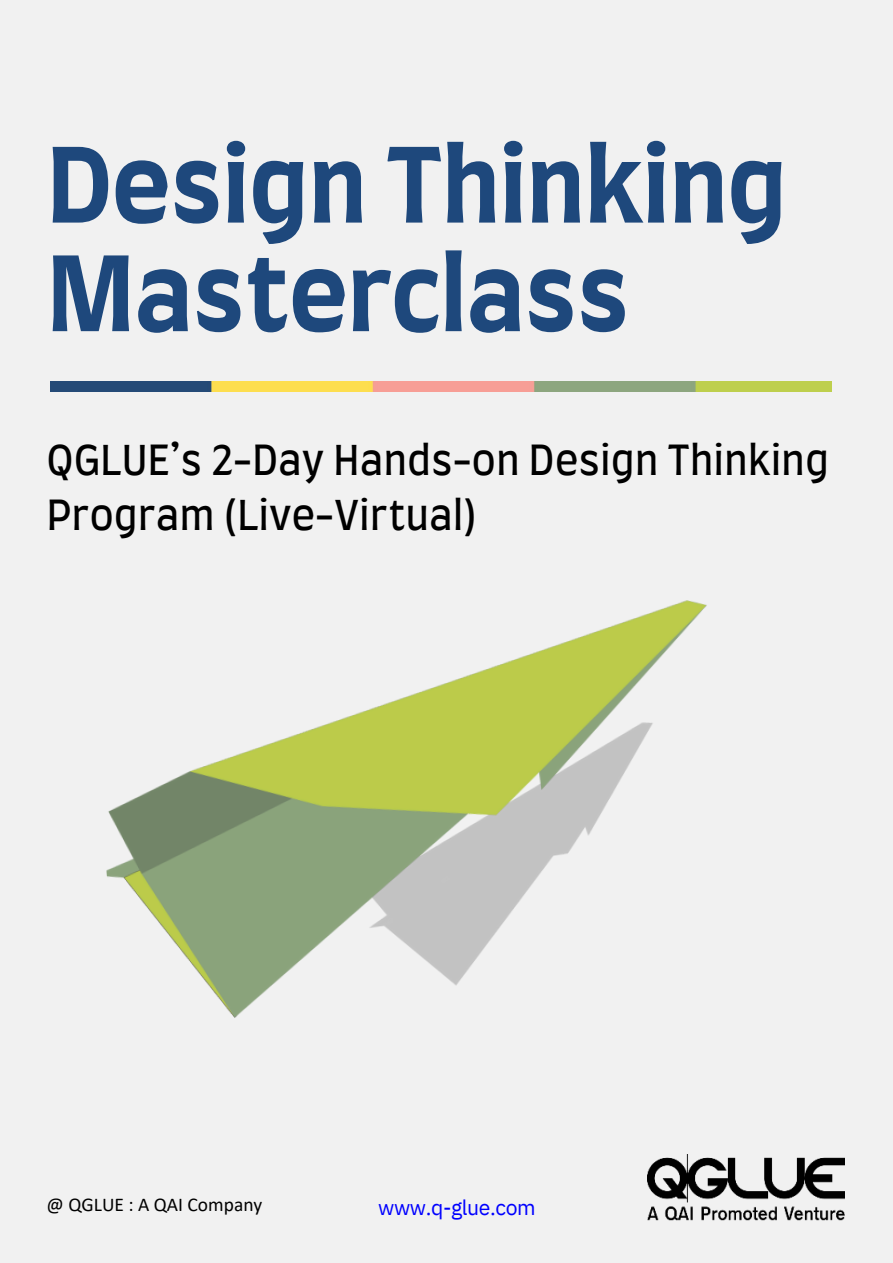
<style>
.page{position:relative;width:893px;height:1263px;background:#f1f1f1}
.page>*{position:absolute;margin:0;border:0;box-sizing:border-box;transform-origin:0 0}
.t1{font:700 100.95px/108.6px "Farro";letter-spacing:-.005em;color:#1e487c}
.t2{font:39.75px/55.1px "Farro";letter-spacing:-.005em;color:#000}
.t3{font:21.23px "IBM Plex Sans";letter-spacing:-.02em;color:#00f}
.t4{font:19.5px "Calibri";color:#000}
</style>
<div class="page">
<img style="left:106px;top:600px;width:601px;height:418px">
<img style="left:50px;top:381px;width:781px;height:11px">
<img style="left:648px;top:1154px;width:196px;height:66px">
<p class="t1" style="left:47px;top:138px;width:742px">Design Thinking<br>Masterclass</p>
<p class="t2" style="left:47px;top:435px;width:784px">QGLUE’s 2-Day Hands-on Design Thinking<br>Program (Live-Virtual)</p>
<p class="t4" style="left:47px;top:1196px;width:217px">@ QGLUE : A QAI Company</p>
<p class="t3" style="left:378px;top:1193px;width:159px">www.q-glue.com</p>
</div>
